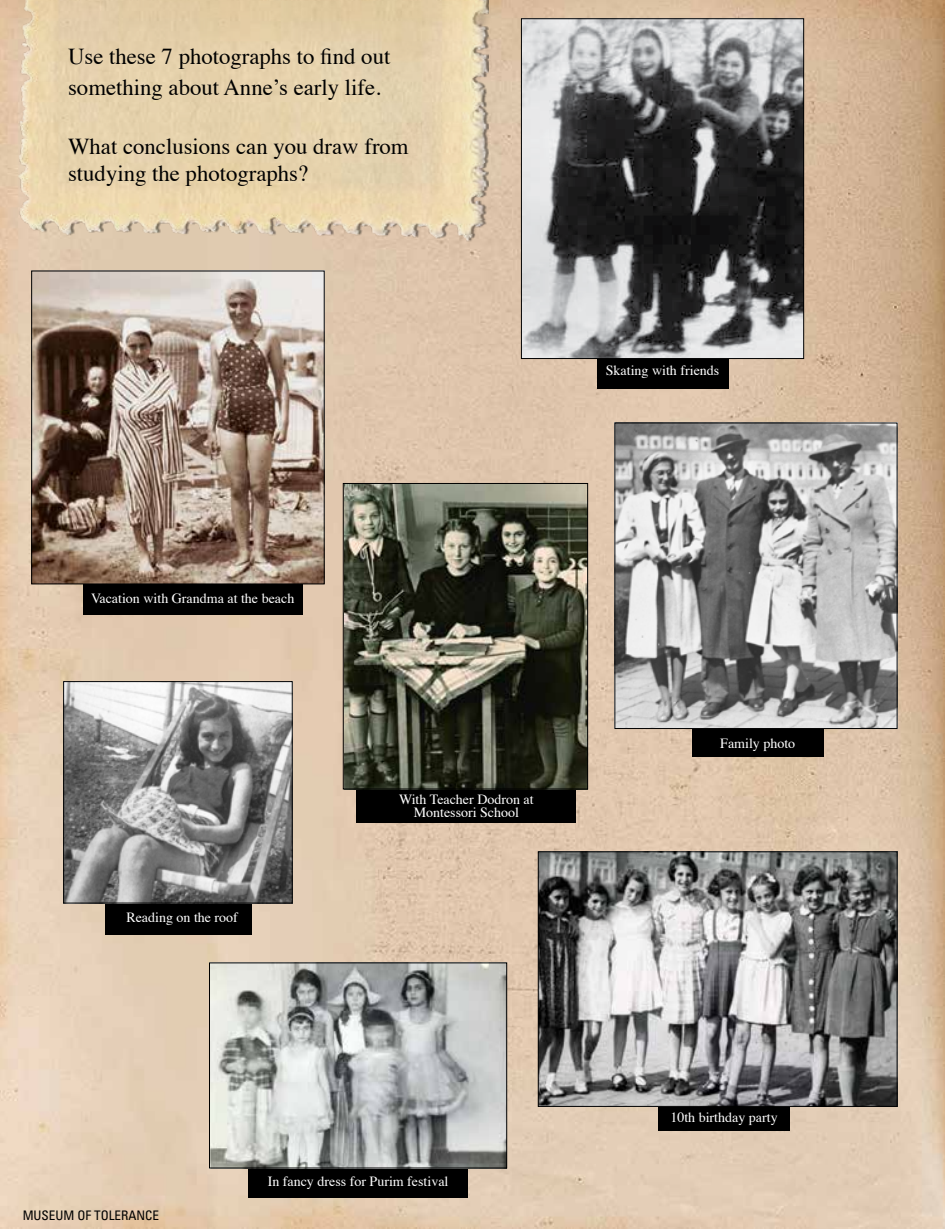
<style>
.page{position:relative;width:945px;height:1229px;background:#fff}
.page>*{position:absolute;margin:0;border:0;box-sizing:border-box;transform-origin:0 0}
.t1{font:22.75px/31.5px "Times";color:#000}
.t2{font:14px/13.3px "Times";color:#fff;text-align:center}
.t3{font:condensed 13.12px "Univers LT Std";color:#000}
</style>
<div class="page">
<img style="left:0;top:0;width:945px;height:1228px">
<img style="left:18px;top:0;width:470px;height:241px">
<div style="left:692px;top:716px;width:131px;height:40px;background:#000"></div>
<img style="left:617px;top:424px;width:278px;height:303px">
<div style="left:615px;top:422px;width:282px;height:307px;border:1px solid #000"></div>
<div style="left:357px;top:775px;width:219px;height:47px;background:#000"></div>
<img style="left:345px;top:485px;width:241px;height:302px">
<div style="left:343px;top:483px;width:245px;height:306px;border:1px solid #000"></div>
<div style="left:658px;top:1090px;width:132px;height:40px;background:#000"></div>
<img style="left:540px;top:853px;width:355px;height:251px">
<div style="left:538px;top:851px;width:359px;height:255px;border:1px solid #000"></div>
<div style="left:597px;top:348px;width:131px;height:40px;background:#000"></div>
<img style="left:523px;top:20px;width:279px;height:337px">
<div style="left:521px;top:18px;width:283px;height:341px;border:1px solid #000"></div>
<div style="left:83px;top:567px;width:219px;height:47px;background:#000"></div>
<img style="left:33px;top:273px;width:290px;height:309px">
<div style="left:31px;top:271px;width:294px;height:313px;border:1px solid #000"></div>
<div style="left:248px;top:1149px;width:220px;height:48px;background:#000"></div>
<img style="left:211px;top:964px;width:294px;height:202px">
<div style="left:209px;top:962px;width:298px;height:206px;border:1px solid #000"></div>
<div style="left:105px;top:903px;width:146px;height:32px;background:#000"></div>
<img style="left:65px;top:683px;width:226px;height:218px">
<div style="left:63px;top:681px;width:230px;height:222px;border:1px solid #000"></div>
<h1 class="t1" style="left:68px;top:38px;width:324px">Use these 7 photographs to find out something about Anne’s early life.</h1>
<h1 class="t1" style="left:68px;top:131px;width:342px;line-height:27.3px">What conclusions can you draw from studying the photographs?</h1>
<p class="t2" style="left:606px;top:363px;width:115px">Skating with friends</p>
<p class="t2" style="left:91px;top:590px;width:205px">Vacation with Grandma at the beach</p>
<p class="t2" style="left:126px;top:910px;width:113px">Reading on the roof</p>
<p class="t2" style="left:399px;top:791px;width:136px">With Teacher Dodron at<br>Montessori School</p>
<p class="t3" style="left:23px;top:1206px;width:138px">MUSEUM OF TOLERANCE</p>
<p class="t2" style="left:268px;top:1172px;width:182px">In fancy dress for Purim festival</p>
<p class="t2" style="left:720px;top:735px;width:77px">Family photo</p>
<p class="t2" style="left:670px;top:1109px;width:109px">10th birthday party</p>
</div>
